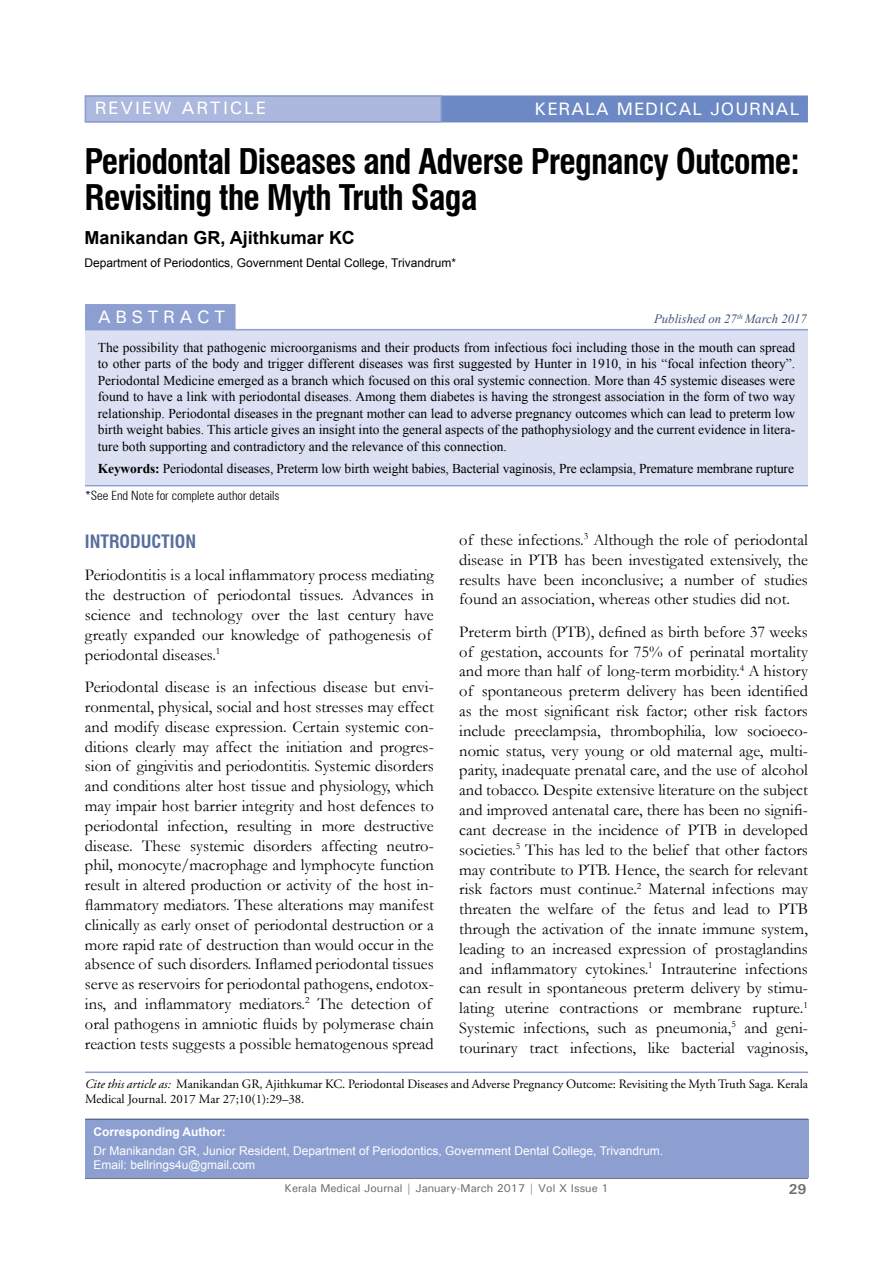
<style>
.page{position:relative;width:893px;height:1263px;background:#fff}
.page>*{position:absolute;margin:0;border:0;box-sizing:border-box;transform-origin:0 0}
.t1{font:700 condensed 34.5px/36px "Swiss 721 BT";letter-spacing:-.025em;color:#000101}
.Title_Name{font:700 18px "Arial";color:#000}
.t2{font:500 18px "Univers";letter-spacing:.05em;color:#fff}
.t3{font:500 18px "Univers";letter-spacing:.1em;color:#fff}
.Head_1{font:700 condensed 18px "Swiss 721 BT";color:#576e9e}
.t4{font:500 18px "Univers";letter-spacing:.25em;color:#fff}
.Para_1{font:16.5px/19.8px "Garamond";color:#000}
.t5{font:700 14.25px "Univers";color:#6d6e71}
.Abstract{font:13.5px/16.5px "Times New Roman";letter-spacing:-.01em;color:#000;text-align:justify}
.t6{font:12.75px/15.3px "Adobe Garamond Pro";color:#000}
.t7{font:300 condensed 12.75px "Zurich BT";color:#000}
.t8{font:italic 12.75px "Times New Roman";color:#3f5077}
.Corresponding_Author{font:12px/14.4px "Arial";color:#fff}
.Title_Name-2{font:12px "Arial";color:#000}
.t9{font:700 12px "Arial";color:#fff}
.t10{font:500 11.25px "Univers";color:#6d6e71}
.s1{font-weight:700}
.s2{font-style:italic}
</style>
<div class="page">
<hr style="left:85px;top:1178px;width:723px;height:1px;background:#58595b">
<div style="left:85px;top:95px;width:723px;height:27px;background:#6d89c5;border:2px solid #6d89c5"></div>
<div style="left:85px;top:95px;width:357px;height:27px;background:#acb8dd;border:2px solid #8d9fd1"></div>
<div style="left:85px;top:1119px;width:723px;height:59px;background:#8d9fd1"></div>
<hr style="left:85px;top:1119px;width:723px;height:1px;background:#3f5077">
<div style="left:85px;top:304px;width:151px;height:26px;background:#8d9fd1"></div>
<div style="left:85px;top:330px;width:723px;height:155px;background:#dbe0f2"></div>
<hr style="left:85px;top:329px;width:723px;height:1px;background:#8d9fd1">
<hr style="left:85px;top:485px;width:723px;height:1px;background:#8d9fd1">
<hr style="left:85px;top:1071px;width:723px;height:2px;background:#8d9fd1">
<p class="t3" style="left:95px;top:97px;width:173px">REVIEW ARTICLE</p>
<p class="t2" style="left:534px;top:97px;width:266px">KERALA MEDICAL JOURNAL</p>
<p class="t1" style="left:85px;top:143px;width:717px">Periodontal Diseases and Adverse Pregnancy Outcome:<br>Revisiting the Myth Truth Saga</p>
<p class="Title_Name" style="left:85px;top:226px;width:272px">Manikandan GR, Ajithkumar KC</p>
<p class="Title_Name-2" style="left:85px;top:255px;width:373px">Department of Periodontics, Government Dental College, Trivandrum*</p>
<p class="t4" style="left:98px;top:305px;width:129px">ABSTRACT</p>
<p class="Abstract" style="left:98px;top:339px;width:699px">The possibility that pathogenic microorganisms and their products from infectious foci including those in the mouth can spread to other parts of the body and trigger different diseases was first suggested by Hunter in 1910, in his “focal infection theory”.<br>Periodontal Medicine emerged as a branch which focused on this oral systemic connection. More than 45 systemic diseases were found to have a link with periodontal diseases. Among them diabetes is having the strongest association in the form of two way relationship. Periodontal diseases in the pregnant mother can lead to adverse pregnancy outcomes which can lead to preterm low birth weight babies. This article gives an insight into the general aspects of the pathophysiology and the current evidence in litera&shy;ture both supporting and contradictory and the relevance of this connection.</p>
<p class="Abstract" style="left:98px;top:460px;width:698px"><span class="s1">Keywords:</span> Periodontal diseases, Preterm low birth weight babies, Bacterial vaginosis, Pre eclampsia, Premature membrane rupture</p>
<p class="t7" style="left:85px;top:487px;width:196px">*See End Note for complete author details</p>
<p class="t8" style="left:654px;top:310px;width:154px">Published on 27<sup>th</sup> March 2017</p>
<p class="Head_1" style="left:85px;top:530px;width:113px">INTRODUCTION</p>
<p class="Para_1" style="left:85px;top:565px;width:350px">Periodontitis is a local inflammatory process mediating the destruction of periodontal tissues. Advances in science and technology over the last century have greatly expanded our knowledge of pathogenesis of periodontal diseases.<sup>1</sup></p>
<p class="Para_1" style="left:85px;top:677px;width:350px">Periodontal disease is an infectious disease but envi&shy;ronmental, physical, social and host stresses may effect and modify disease expression. Certain systemic con&shy;ditions clearly may affect the initiation and progres&shy;sion of gingivitis and periodontitis. Systemic disorders and conditions alter host tissue and physiology, which may impair host barrier integrity and host defences to periodontal infection, resulting in more destructive disease. These systemic disorders affecting neutro&shy;phil, monocyte/macrophage and lymphocyte function result in altered production or activity of the host in&shy;flammatory mediators. These alterations may manifest clinically as early onset of periodontal destruction or a more rapid rate of destruction than would occur in the absence of such disorders. Inflamed periodontal tissues serve as reservoirs for periodontal pathogens, endotox&shy;ins, and inflammatory mediators.<sup>2</sup> The detection of oral pathogens in amniotic fluids by polymerase chain reaction tests suggests a possible hematogenous spread</p>
<p class="Para_1" style="left:459px;top:529px;width:350px;text-align:justify">of these infections.<sup>3</sup> Although the role of periodontal disease in PTB has been investigated extensively, the results have been inconclusive; a number of studies found an association, whereas other studies did not.</p>
<p class="Para_1" style="left:459px;top:621px;width:350px;text-align:justify">Preterm birth (PTB), defined as birth before 37 weeks of gestation, accounts for 75% of perinatal mortality and more than half of long-term morbidity.<sup>4</sup> A history of spontaneous preterm delivery has been identified as the most significant risk factor; other risk factors include preeclampsia, thrombophilia, low socioeco&shy;nomic status, very young or old maternal age, multi&shy;parity, inadequate prenatal care, and the use of alcohol and tobacco. Despite extensive literature on the subject and improved antenatal care, there has been no signifi&shy;cant decrease in the incidence of PTB in developed societies.<sup>5</sup> This has led to the belief that other factors may contribute to PTB. Hence, the search for relevant risk factors must continue.<sup>2</sup> Maternal infections may threaten the welfare of the fetus and lead to PTB through the activation of the innate immune system, leading to an increased expression of prostaglandins and inflammatory cytokines.<sup>1</sup> Intrauterine infections can result in spontaneous preterm delivery by stimu&shy;lating uterine contractions or membrane rupture.<sup>1<br></sup>Systemic infections, such as pneumonia,<sup>5</sup> and geni&shy;tourinary tract infections, like bacterial vaginosis,</p>
<p class="t6" style="left:85px;top:1076px;width:724px"><span class="s2">Cite this article as:</span> Manikandan GR, Ajithkumar KC. Periodontal Diseases and Adverse Pregnancy Outcome: Revisiting the Myth Truth Saga. Kerala<br>Medical Journal. 2017 Mar 27;10(1):29–38.</p>
<p class="t9" style="left:94px;top:1124px;width:134px">Corresponding Author:</p>
<p class="Corresponding_Author" style="left:94px;top:1144px;width:571px">Dr Manikandan GR, Junior Resident, Department of Periodontics, Government Dental College, Trivandrum.<br>Email: bellrings4u@gmail.com</p>
<p class="t10" style="left:285px;top:1181px;width:325px">Kerala Medical Journal | January-March 2017 | Vol X Issue 1</p>
<p class="t5" style="left:789px;top:1180px;width:19px">29</p>
</div>
